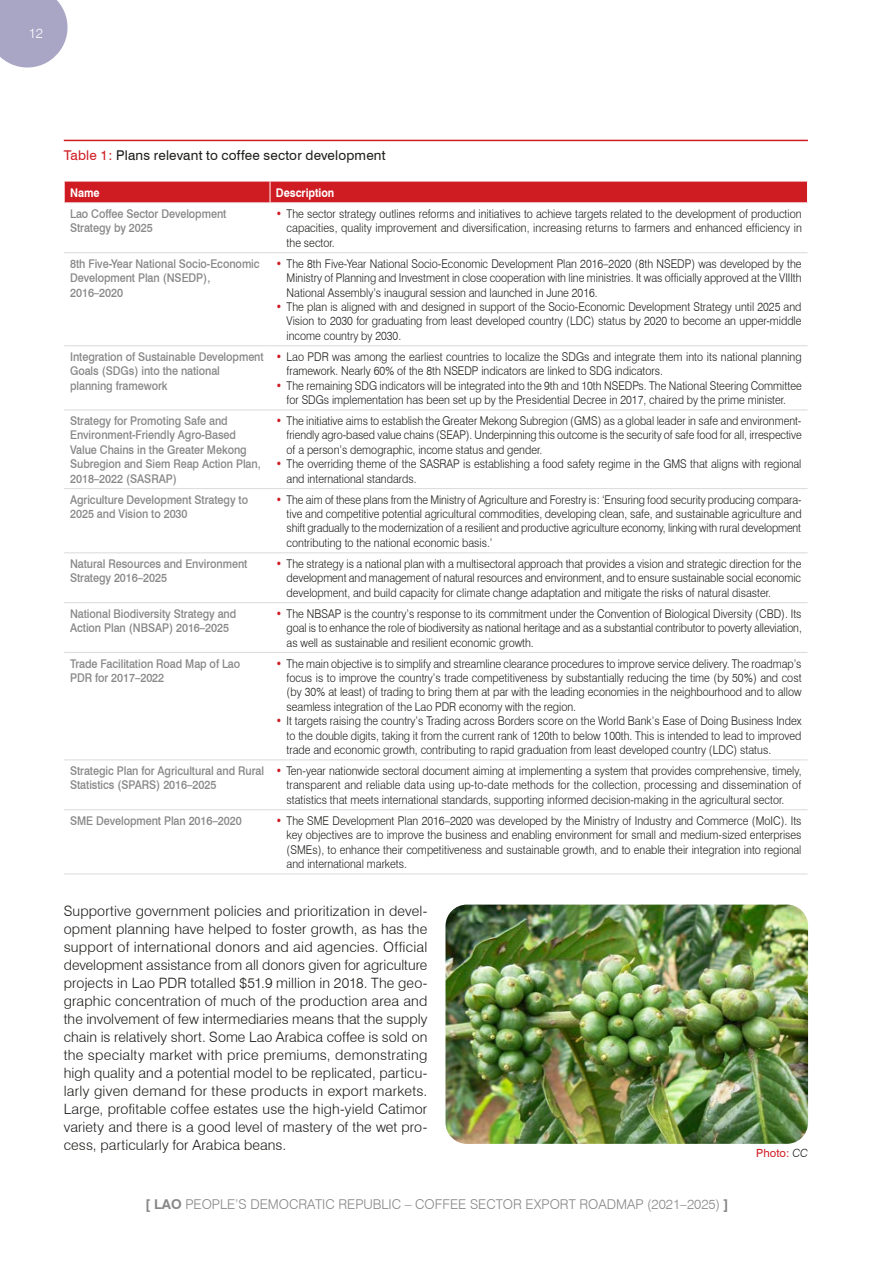
<style>
.page{position:relative;width:893px;height:1263px;background:#fff}
.page>*{position:absolute;margin:0;border:0;box-sizing:border-box;transform-origin:0 0}
.sangrado_2Col{font:300 14.25px/18px "Swiss 721 BT";letter-spacing:.005em;color:#1d1d1b;text-align:justify}
.t1{font:300 13.5px "Swiss 721 BT";color:#878787}
.Tables__names{font:13.5px "Swiss 721 BT";letter-spacing:.015em;color:#1d1d1b}
.t2{font:300 13.5px "Swiss 721 BT";color:#fff}
.t3{font:300 12px/14.4px "Swiss 721 BT";color:#1d1d1b;text-align:justify;scale:.9 1}
.TABLE__Categories{font:500 12px/14.4px "Swiss 721 BT";letter-spacing:-.005em;color:#878787;scale:.9 1}
.TABLE__Headers{font:700 12px "Swiss 721 BT";letter-spacing:-.005em;color:#fff;scale:.9 1}
.pie_foto{font:11.25px "Swiss 721 BT";color:#cf1b22}
.s1{color:#cf1b22}
.s2{font-weight:300;font-style:italic;color:#1d1d1b}
.s3{font-weight:700}
</style>
<div class="page">
<svg style="left:0;top:0;width:68px;height:68px;background:#b4b0cb"></svg>
<hr style="left:64px;top:140px;width:744px;height:1px;background:#cf1b22">
<svg style="left:270px;top:410px;width:537px;height:401px"></svg>
<hr style="left:64px;top:252px;width:206px;height:1px;background:#e1dddd">
<hr style="left:270px;top:252px;width:537px;height:1px;background:#e1dddd">
<hr style="left:64px;top:345px;width:206px;height:1px;background:#e1dddd">
<hr style="left:270px;top:345px;width:537px;height:1px;background:#e1dddd">
<hr style="left:64px;top:409px;width:206px;height:1px;background:#e1dddd">
<hr style="left:270px;top:409px;width:537px;height:1px;background:#e1dddd">
<hr style="left:64px;top:488px;width:206px;height:1px;background:#e1dddd">
<hr style="left:270px;top:488px;width:537px;height:1px;background:#e1dddd">
<hr style="left:64px;top:552px;width:206px;height:1px;background:#e1dddd">
<hr style="left:270px;top:552px;width:537px;height:1px;background:#e1dddd">
<hr style="left:64px;top:602px;width:206px;height:1px;background:#e1dddd">
<hr style="left:270px;top:602px;width:537px;height:1px;background:#e1dddd">
<hr style="left:64px;top:652px;width:206px;height:1px;background:#e1dddd">
<hr style="left:270px;top:652px;width:537px;height:1px;background:#e1dddd">
<hr style="left:64px;top:759px;width:206px;height:1px;background:#e1dddd">
<hr style="left:270px;top:759px;width:537px;height:1px;background:#e1dddd">
<hr style="left:64px;top:809px;width:206px;height:1px;background:#e1dddd">
<hr style="left:270px;top:809px;width:537px;height:1px;background:#e1dddd">
<hr style="left:270px;top:873px;width:537px;height:1px;background:#e1dddd">
<hr style="left:64px;top:873px;width:206px;height:1px;background:#e1dddd">
<div style="left:64px;top:182px;width:743px;height:20px;background:#cf1b22"></div>
<hr style="left:64px;top:202px;width:206px;height:1px;background:#f0eeee">
<hr style="left:270px;top:202px;width:538px;height:1px;background:#f0eeee">
<img style="left:446px;top:904px;width:362px;height:240px">
<p class="t2" style="left:29px;top:25px;width:16px">12</p>
<p class="Tables__names" style="left:64px;top:147px;width:323px"><span class="s1">Table 1:</span> Plans relevant to coffee sector development</p>
<p class="TABLE__Headers" style="left:70px;top:185px;width:34px">Name</p>
<p class="TABLE__Headers" style="left:276px;top:185px;width:66px">Description</p>
<p class="TABLE__Categories" style="left:70px;top:206px;width:175px">Lao Coffee Sector Development<br>Strategy by 2025</p>
<p class="t3" style="left:287px;top:206px;width:574px;text-indent:-11px"><span class="s1">•</span> The sector strategy outlines reforms and initiatives to achieve targets related to the development of production capacities, quality improvement and diversification, increasing returns to farmers and enhanced efficiency in the sector.</p>
<p class="TABLE__Categories" style="left:70px;top:256px;width:212px">8th Five-Year National Socio-Economic<br>Development Plan (NSEDP),<br>2016–2020</p>
<p class="t3" style="left:287px;top:256px;width:574px;text-indent:-11px"><span class="s1">•</span> The 8th Five-Year National Socio-Economic Development Plan 2016–2020 (8th NSEDP) was developed by the Ministry of Planning and Investment in close cooperation with line ministries. It was officially approved at the VIIIth National Assembly’s inaugural session and launched in June 2016.</p>
<p class="t3" style="left:287px;top:299px;width:574px;text-indent:-11px"><span class="s1">•</span> The plan is aligned with and designed in support of the Socio-Economic Development Strategy until 2025 and Vision to 2030 for graduating from least developed country (LDC) status by 2020 to become an upper-middle income country by 2030.</p>
<p class="TABLE__Categories" style="left:70px;top:349px;width:217px">Integration of Sustainable Development<br>Goals (SDGs) into the national planning framework</p>
<p class="t3" style="left:287px;top:349px;width:574px;text-indent:-11px"><span class="s1">•</span> Lao PDR was among the earliest countries to localize the SDGs and integrate them into its national planning framework. Nearly 60% of the 8th NSEDP indicators are linked to SDG indicators.</p>
<p class="t3" style="left:276px;top:378px;width:586px;text-align:center"><span class="s1">•</span> The remaining SDG indicators will be integrated into the 9th and 10th NSEDPs. The National Steering Committee for SDGs implementation has been set up by the Presidential Decree in 2017, chaired by the prime minister.</p>
<p class="TABLE__Categories" style="left:70px;top:413px;width:213px">Strategy for Promoting Safe and<br>Environment-Friendly Agro-Based<br>Value Chains in the Greater Mekong<br>Subregion and Siem Reap Action Plan,<br>2018–2022 (SASRAP)</p>
<p class="t3" style="left:287px;top:413px;width:574px;text-indent:-11px"><span class="s1">•</span> The initiative aims to establish the Greater Mekong Subregion (GMS) as a global leader in safe and environment&shy;friendly agro-based value chains (SEAP). Underpinning this outcome is the security of safe food for all, irrespective of a person’s demographic, income status and gender.</p>
<p class="t3" style="left:287px;top:457px;width:574px;text-indent:-11px"><span class="s1">•</span> The overriding theme of the SASRAP is establishing a food safety regime in the GMS that aligns with regional and international standards.</p>
<p class="TABLE__Categories" style="left:70px;top:492px;width:199px">Agriculture Development Strategy to<br>2025 and Vision to 2030</p>
<p class="t3" style="left:287px;top:492px;width:574px;text-indent:-11px"><span class="s1">•</span> The aim of these plans from the Ministry of Agriculture and Forestry is: ‘Ensuring food security producing compara&shy;tive and competitive potential agricultural commodities, developing clean, safe, and sustainable agriculture and shift gradually to the modernization of a resilient and productive agriculture economy, linking with rural development contributing to the national economic basis.’</p>
<p class="TABLE__Categories" style="left:70px;top:556px;width:199px">Natural Resources and Environment<br>Strategy 2016–2025</p>
<p class="t3" style="left:287px;top:556px;width:574px;text-indent:-11px"><span class="s1">•</span> The strategy is a national plan with a multisectoral approach that provides a vision and strategic direction for the development and management of natural resources and environment, and to ensure sustainable social economic development, and build capacity for climate change adaptation and mitigate the risks of natural disaster.</p>
<p class="TABLE__Categories" style="left:70px;top:606px;width:186px">National Biodiversity Strategy and<br>Action Plan (NBSAP) 2016–2025</p>
<p class="t3" style="left:287px;top:606px;width:574px;text-indent:-11px"><span class="s1">•</span> The NBSAP is the country’s response to its commitment under the Convention of Biological Diversity (CBD). Its goal is to enhance the role of biodiversity as national heritage and as a substantial contributor to poverty alleviation, as well as sustainable and resilient economic growth.</p>
<p class="TABLE__Categories" style="left:70px;top:656px;width:191px">Trade Facilitation Road Map of Lao<br>PDR for 2017–2022</p>
<p class="t3" style="left:287px;top:656px;width:574px;text-indent:-11px"><span class="s1">•</span> The main objective is to simplify and streamline clearance procedures to improve service delivery. The roadmap’s focus is to improve the country’s trade competitiveness by substantially reducing the time (by 50%) and cost (by 30% at least) of trading to bring them at par with the leading economies in the neighbourhood and to allow seamless integration of the Lao PDR economy with the region.</p>
<p class="t3" style="left:287px;top:713px;width:574px;text-indent:-11px"><span class="s1">•</span> It targets raising the country’s Trading across Borders score on the World Bank’s Ease of Doing Business Index to the double digits, taking it from the current rank of 120th to below 100th. This is intended to lead to improved trade and economic growth, contributing to rapid graduation from least developed country (LDC) status.</p>
<p class="TABLE__Categories" style="left:70px;top:763px;width:217px">Strategic Plan for Agricultural and Rural<br>Statistics (SPARS) 2016–2025</p>
<p class="t3" style="left:287px;top:763px;width:574px;text-indent:-11px"><span class="s1">•</span> Ten-year nationwide sectoral document aiming at implementing a system that provides comprehensive, timely, transparent and reliable data using up-to-date methods for the collection, processing and dissemination of statistics that meets international standards, supporting informed decision-making in the agricultural sector.</p>
<p class="TABLE__Categories" style="left:70px;top:813px;width:192px">SME Development Plan 2016–2020</p>
<p class="t3" style="left:287px;top:813px;width:574px;text-indent:-11px"><span class="s1">•</span> The SME Development Plan 2016–2020 was developed by the Ministry of Industry and Commerce (MoIC). Its key objectives are to improve the business and enabling environment for small and medium-sized enterprises (SMEs), to enhance their competitiveness and sustainable growth, and to enable their integration into regional and international markets.</p>
<p class="sangrado_2Col" style="left:64px;top:902px;width:365px">Supportive government policies and prioritization in devel&shy;opment planning have helped to foster growth, as has the support of international donors and aid agencies. Official development assistance from all donors given for agriculture projects in Lao PDR totalled $51.9 million in 2018. The geo&shy;graphic concentration of much of the production area and the involvement of few intermediaries means that the supply chain is relatively short. Some Lao Arabica coffee is sold on the specialty market with price premiums, demonstrating high quality and a potential model to be replicated, particu&shy;larly given demand for these products in export markets.<br>Large, profitable coffee estates use the high-yield Catimor variety and there is a good level of mastery of the wet pro&shy;cess, particularly for Arabica beans.</p>
<p class="pie_foto" style="left:756px;top:1146px;width:53px">Photo: <span class="s2">CC</span></p>
<p class="t1" style="left:145px;top:1196px;width:585px"><span class="s3">[ LAO</span> PEOPLE’S DEMOCRATIC REPUBLIC – COFFEE SECTOR EXPORT ROADMAP (2021–2025) <span class="s3">]</span></p>
</div>
